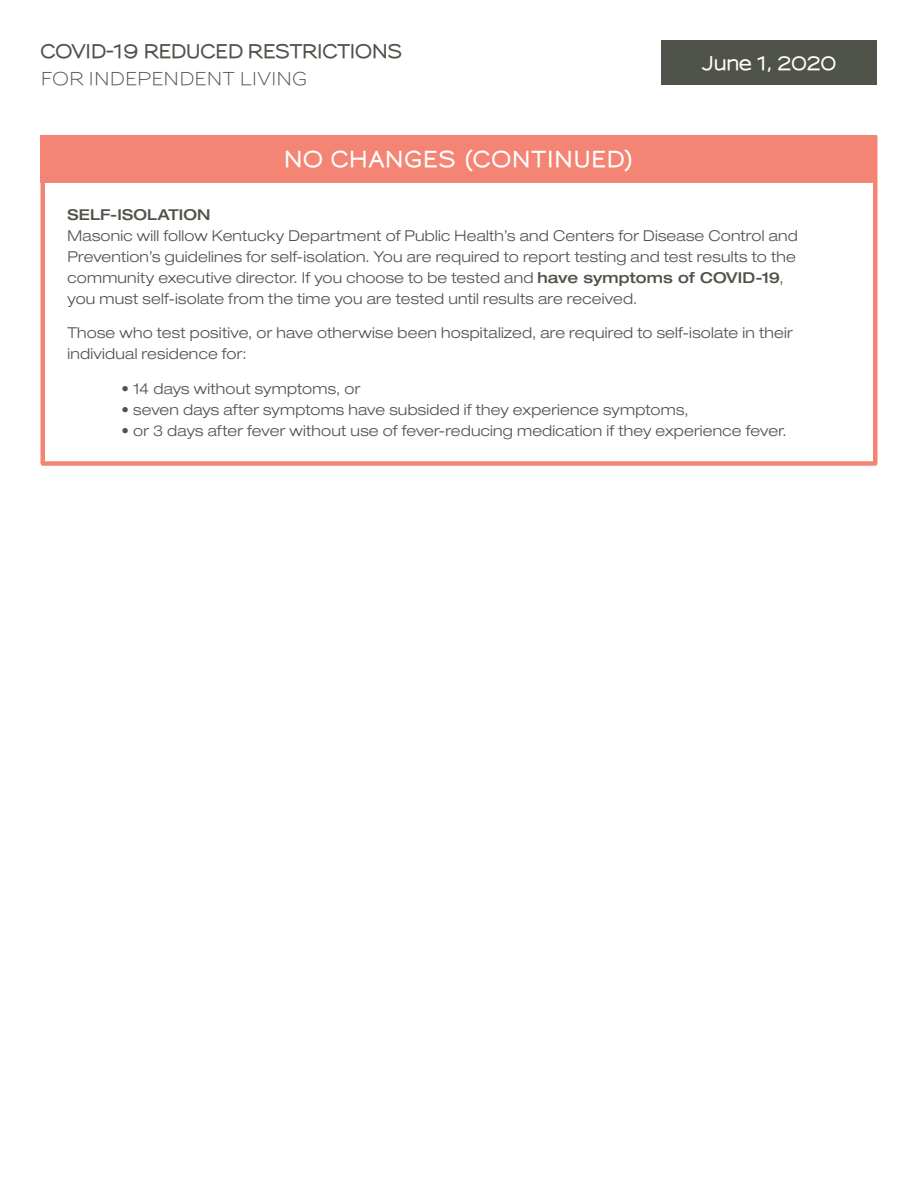
<style>
.page{position:relative;width:918px;height:1188px;background:#fff}
.page>*{position:absolute;margin:0;border:0;box-sizing:border-box;transform-origin:0 0}
.t1{font:800 21px "Sansumi";letter-spacing:.03em;color:#fff}
.t2{font:800 18px "Sansumi";letter-spacing:-.02em;color:#50534a}
.t3{font:600 18px "Sansumi";letter-spacing:-.025em;color:#50534a}
.t4{font:800 18px "Sansumi";letter-spacing:-.03em;color:#fff}
.t5{font:300 expanded 15px/21px "Helvetica Neue LT Std";letter-spacing:.015em;color:#50534a}
.t6{font:500 expanded 15px "Helvetica Neue LT Std";letter-spacing:.01em;color:#50534a}
.s1{font-weight:500}
</style>
<div class="page">
<div style="left:40px;top:135px;width:838px;height:331px;border:4px solid #f48473"></div>
<div style="left:40px;top:135px;width:838px;height:47px;background:#f48473"></div>
<div style="left:662px;top:40px;width:216px;height:45px;background:#50534a"></div>
<p class="t2" style="left:40px;top:40px;width:363px">COVID-19 REDUCED RESTRICTIONS</p>
<p class="t3" style="left:40px;top:69px;width:268px">FOR INDEPENDENT LIVING</p>
<h1 class="t1" style="left:284px;top:147px;width:352px">NO CHANGES (CONTINUED)</h1>
<p class="t4" style="left:703px;top:52px;width:135px">June 1, 2020</p>
<p class="t6" style="left:68px;top:205px;width:144px">SELF-ISOLATION</p>
<p class="t5" style="left:68px;top:225px;width:732px">Masonic will follow Kentucky Department of Public Health’s and Centers for Disease Control and Prevention’s guidelines for self-isolation. You are required to report testing and test results to the community executive director. If you choose to be tested and <span class="s1">have symptoms of COVID-19</span>, you must self-isolate from the time you are tested until results are received.</p>
<p class="t5" style="left:68px;top:322px;width:727px">Those who test positive, or have otherwise been hospitalized, are required to self-isolate in their individual residence for:</p>
<p class="t5" style="left:122px;top:378px;width:240px">• 14 days without symptoms, or</p>
<p class="t5" style="left:122px;top:399px;width:569px">• seven days after symptoms have subsided if they experience symptoms,</p>
<p class="t5" style="left:122px;top:420px;width:667px">• or 3 days after fever without use of fever-reducing medication if they experience fever.</p>
</div>
